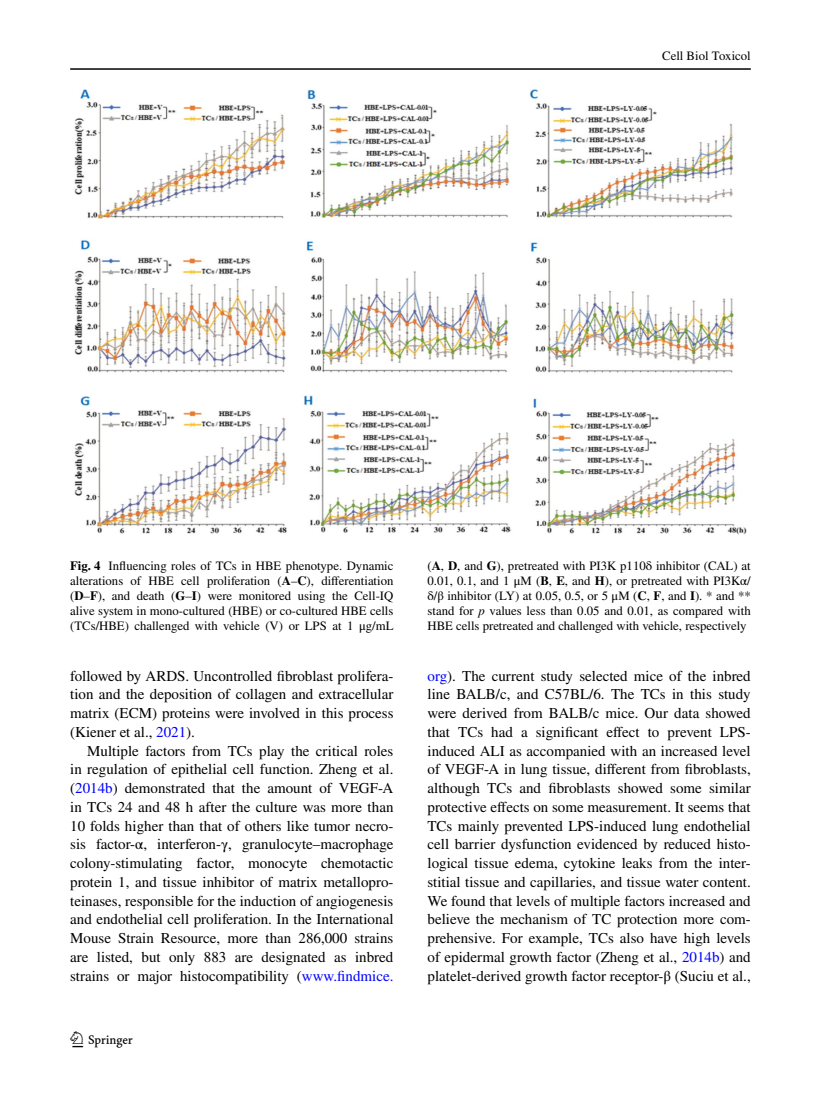
<style>
.page{position:relative;width:821px;height:1106px;background:#fff}
.page>*{position:absolute;margin:0;border:0;box-sizing:border-box;transform-origin:0 0}
.t1{font:22.5px "Springnew Regular 2";color:#000}
.t2{font:15px/18.8px "STIX";color:#000;text-align:justify}
.t3{font:12.75px/15px "STIX";color:#000;text-align:justify}
.s1{font-weight:700}
.s2{font-style:italic}
.s3{color:#00f}
</style>
<div class="page">
<hr style="left:70px;top:68px;width:680px;height:2px;background:#000">
<img style="left:74px;top:89px;width:672px;height:445px">
<p class="t3" style="left:662px;top:49px;width:90px">Cell Biol Toxicol</p>
<p class="t3" style="left:70px;top:559px;width:325px"><span class="s1">Fig. 4</span> Influencing roles of TCs in HBE phenotype. Dynamic alterations of HBE cell proliferation (<span class="s1">A</span>–<span class="s1">C</span>), differentiation (<span class="s1">D</span>–<span class="s1">F</span>), and death (<span class="s1">G</span>–<span class="s1">I</span>) were monitored using the Cell-IQ alive system in mono-cultured (HBE) or co-cultured HBE cells (TCs/HBE) challenged with vehicle (V) or LPS at 1 μg/mL</p>
<p class="t3" style="left:427px;top:559px;width:325px">(<span class="s1">A</span>, <span class="s1">D</span>, and <span class="s1">G</span>), pretreated with PI3K p110δ inhibitor (CAL) at 0.01, 0.1, and 1 μM (<span class="s1">B</span>, <span class="s1">E</span>, and <span class="s1">H</span>), or pretreated with PI3Kα/ δ/β inhibitor (LY) at 0.05, 0.5, or 5 μM (<span class="s1">C</span>, <span class="s1">F</span>, and <span class="s1">I</span>). * and ** stand for <span class="s2">p</span> values less than 0.05 and 0.01, as compared with HBE cells pretreated and challenged with vehicle, respectively</p>
<p class="t2" style="left:70px;top:667px;width:325px">followed by ARDS. Uncontrolled fibroblast prolifera&shy;tion and the deposition of collagen and extracellular matrix (ECM) proteins were involved in this process (Kiener et al., <span class="s3">2021</span>).</p>
<p class="t2" style="left:70px;top:742px;width:325px;text-indent:17px">Multiple factors from TCs play the critical roles in regulation of epithelial cell function. Zheng et al. (<span class="s3">2014b</span>) demonstrated that the amount of VEGF-A in TCs 24 and 48 h after the culture was more than 10 folds higher than that of others like tumor necro&shy;sis factor-α, interferon-γ, granulocyte–macrophage colony-stimulating factor, monocyte chemotactic protein 1, and tissue inhibitor of matrix metallopro&shy;teinases, responsible for the induction of angiogenesis and endothelial cell proliferation. In the International Mouse Strain Resource, more than 286,000 strains are listed, but only 883 are designated as inbred strains or major histocompatibility (<span class="s3">www.findmice.</span></p>
<h1 class="t1" style="left:72px;top:1031px;width:62px">1 3</h1>
<p class="t2" style="left:427px;top:667px;width:325px"><span class="s3">org</span>). The current study selected mice of the inbred line BALB/c, and C57BL/6. The TCs in this study were derived from BALB/c mice. Our data showed that TCs had a significant effect to prevent LPS&shy;induced ALI as accompanied with an increased level of VEGF-A in lung tissue, different from fibroblasts, although TCs and fibroblasts showed some similar protective effects on some measurement. It seems that TCs mainly prevented LPS-induced lung endothelial cell barrier dysfunction evidenced by reduced histo&shy;logical tissue edema, cytokine leaks from the inter&shy;stitial tissue and capillaries, and tissue water content.<br>We found that levels of multiple factors increased and believe the mechanism of TC protection more com&shy;prehensive. For example, TCs also have high levels of epidermal growth factor (Zheng et al., <span class="s3">2014b</span>) and platelet-derived growth factor receptor-β (Suciu et al.,</p>
</div>
